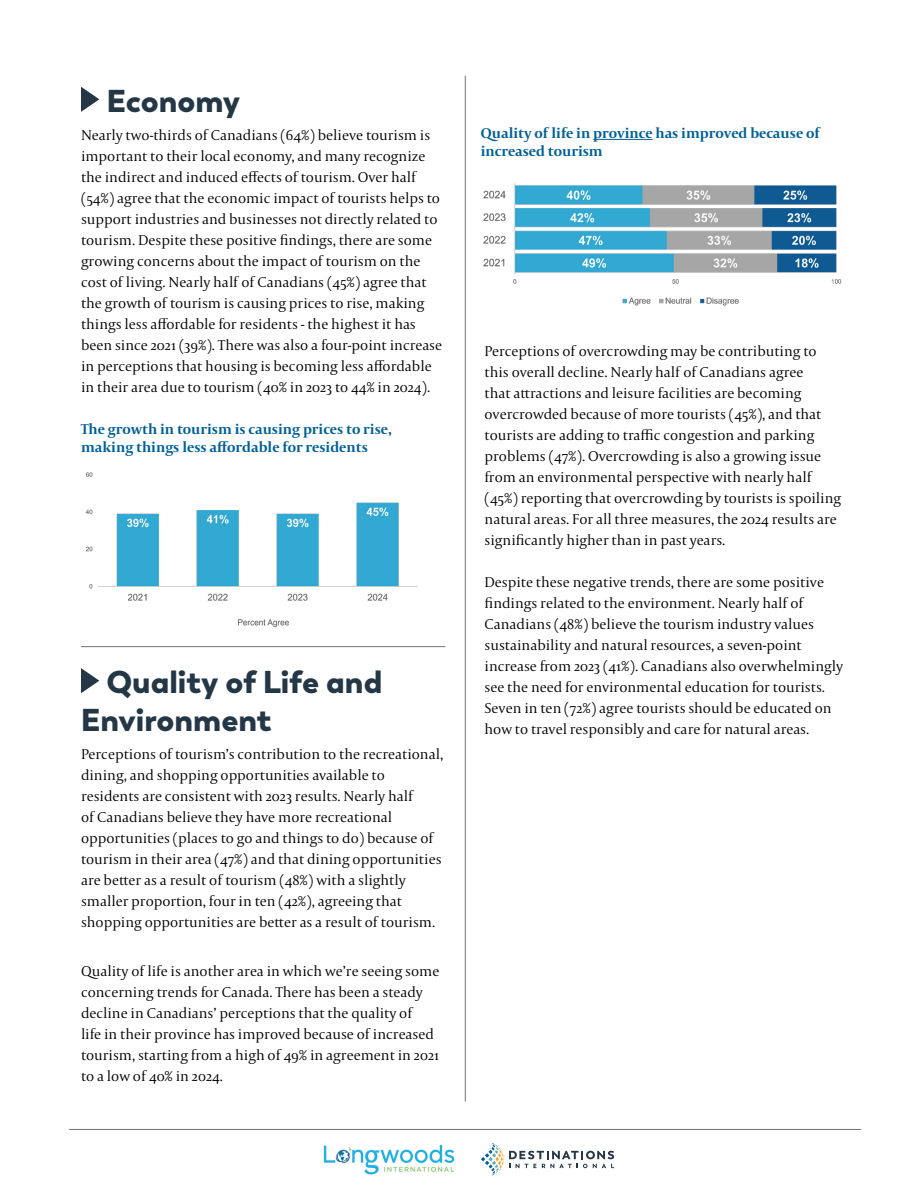
<style>
.page{position:relative;width:918px;height:1188px;background:#fff}
.page>*{position:absolute;margin:0;border:0;box-sizing:border-box;transform-origin:0 0}
.t1{font:900 31.5px/37.8px "Trenda";color:#243746}
.t2{font:300 15px/21px "Capitolium 2";color:#000}
.t3{font:700 15px/18px "Capitolium 2";color:#006098}
</style>
<div class="page">
<hr style="left:69px;top:1129px;width:792px;height:1px;background:#707374">
<img style="left:323px;top:1144px;width:132px;height:31px">
<svg style="left:481px;top:1143px;width:133px;height:33px"></svg>
<svg style="left:81px;top:87px;width:18px;height:25px"></svg>
<svg style="left:81px;top:668px;width:18px;height:25px"></svg>
<hr style="left:593px;top:139px;width:60px;height:1px;background:#006098">
<img style="left:85px;top:472px;width:333px;height:156px">
<img style="left:483px;top:183px;width:359px;height:123px">
<hr style="left:465px;top:76px;width:1px;height:1026px;background:#707374">
<hr style="left:81px;top:646px;width:364px;height:1px;background:#707374">
<h1 class="t1" style="left:106px;top:82px;width:135px">Economy</h1>
<p class="t2" style="left:81px;top:124px;width:363px">Nearly two-thirds of Canadians (64%) believe tourism is important to their local economy, and many recognize the indirect and induced effects of tourism. Over half (54%) agree that the economic impact of tourists helps to support industries and businesses not directly related to tourism. Despite these positive findings, there are some growing concerns about the impact of tourism on the cost of living. Nearly half of Canadians (45%) agree that the growth of tourism is causing prices to rise, making things less affordable for residents - the highest it has been since 2021 (39%). There was also a four-point increase in perceptions that housing is becoming less affordable in their area due to tourism (40% in 2023 to 44% in 2024).</p>
<p class="t3" style="left:81px;top:420px;width:312px">The growth in tourism is causing prices to rise, making things less affordable for residents</p>
<h1 class="t1" style="left:81px;top:664px;width:303px;text-indent:25px">Quality of Life and<br>Environment</h1>
<p class="t2" style="left:81px;top:743px;width:364px">Perceptions of tourism’s contribution to the recreational, dining, and shopping opportunities available to residents are consistent with 2023 results. Nearly half<br>of Canadians believe they have more recreational opportunities (places to go and things to do) because of tourism in their area (47%) and that dining opportunities are better as a result of tourism (48%) with a slightly smaller proportion, four in ten (42%), agreeing that shopping opportunities are better as a result of tourism.</p>
<p class="t2" style="left:81px;top:960px;width:360px">Quality of life is another area in which we’re seeing some concerning trends for Canada. There has been a steady decline in Canadians’ perceptions that the quality of<br>life in their province has improved because of increased tourism, starting from a high of 49% in agreement in 2021 to a low of 40% in 2024.</p>
<p class="t3" style="left:481px;top:124px;width:340px">Quality of life in province has improved because of increased tourism</p>
<p class="t2" style="left:485px;top:340px;width:358px">Perceptions of overcrowding may be contributing to this overall decline. Nearly half of Canadians agree<br>that attractions and leisure facilities are becoming overcrowded because of more tourists (45%), and that tourists are adding to traffic congestion and parking problems (47%). Overcrowding is also a growing issue from an environmental perspective with nearly half (45%) reporting that overcrowding by tourists is spoiling natural areas. For all three measures, the 2024 results are significantly higher than in past years.</p>
<p class="t2" style="left:485px;top:571px;width:360px">Despite these negative trends, there are some positive findings related to the environment. Nearly half of Canadians (48%) believe the tourism industry values sustainability and natural resources, a seven-point increase from 2023 (41%). Canadians also overwhelmingly see the need for environmental education for tourists.<br>Seven in ten (72%) agree tourists should be educated on how to travel responsibly and care for natural areas.</p>
</div>
